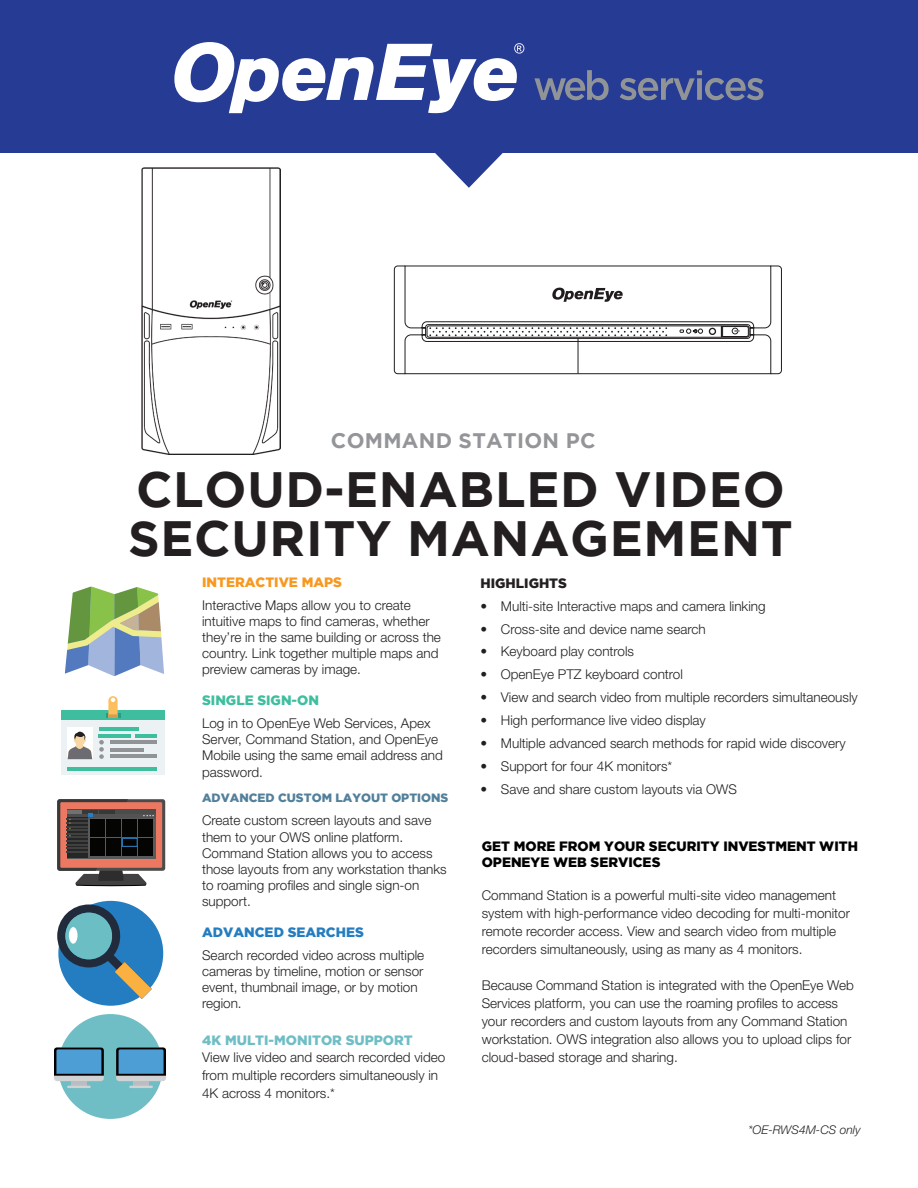
<style>
.page{position:relative;width:918px;height:1188px;background:#fff}
.page>*{position:absolute;margin:0;border:0;box-sizing:border-box;transform-origin:0 0}
.t1{font:700 49.5px/49.5px "Gotham";letter-spacing:.015em;color:#231f20}
.t2{font:700 21px "Gotham";letter-spacing:.015em;color:#939598}
.t3{font:300 13.5px/16.2px "Helvetica Neue";color:#231f20}
.t4{font:900 13.5px/16.2px "Gotham";color:#000001}
.t5{font:900 13.5px "Gotham";color:#6fbec5}
.t6{font:900 13.5px "Gotham";color:#237dc0}
.t7{font:900 13.5px "Gotham";color:#f7981f}
.t8{font:900 13.5px "Gotham";color:#3fbe9f}
.t9{font:900 13.5px "Gotham";color:#231f20}
.t10{font:900 12px "Gotham";color:#52809a}
.t11{font:italic 300 12px "Helvetica Neue";color:#231f20}
</style>
<div class="page">
<div style="left:0;top:0;width:918px;height:152px;background:#263b93"></div>
<svg style="left:174px;top:42px;width:350px;height:146px"></svg>
<svg style="left:534px;top:70px;width:75px;height:30px"></svg>
<svg style="left:620px;top:70px;width:143px;height:30px"></svg>
<div style="left:61px;top:710px;width:104px;height:65px;background:#ecf2f4"></div>
<div style="left:67px;top:727px;width:25px;height:32px;background:#fff"></div>
<div style="left:61px;top:710px;width:104px;height:10px;background:#3fbe9f"></div>
<hr style="left:99px;top:727px;width:39px;height:4px;background:#3fbe9f">
<hr style="left:111px;top:741px;width:46px;height:3px;background:#919497">
<hr style="left:111px;top:748px;width:33px;height:3px;background:#919497">
<hr style="left:111px;top:754px;width:46px;height:4px;background:#919497">
<hr style="left:67px;top:768px;width:90px;height:3px;background:#3fbe9f">
<hr style="left:99px;top:734px;width:32px;height:3px;background:#3fbe9f">
<hr style="left:135px;top:734px;width:22px;height:3px;background:#3fbe9f">
<div style="left:106px;top:713px;width:15px;height:5px;background:#2d9a83"></div>
<svg style="left:108px;top:714px;width:10px;height:4px"></svg>
<svg style="left:108px;top:696px;width:10px;height:18px"></svg>
<svg style="left:68px;top:732px;width:24px;height:27px"></svg>
<svg style="left:99px;top:740px;width:5px;height:19px"></svg>
<div style="left:58px;top:901px;width:105px;height:105px;background:#237dc0;border-radius:50%"></div>
<div style="left:58px;top:1014px;width:105px;height:105px;background:#6fbec5;border-radius:50%"></div>
<div style="left:54px;top:1047px;width:50px;height:34px;background:#d1d2d4;border-radius:3px"></div>
<svg style="left:54px;top:1047px;width:50px;height:29px"></svg>
<div style="left:71px;top:1081px;width:16px;height:5px;background:#bcbdc0"></div>
<hr style="left:67px;top:1086px;width:24px;height:2px;background:#d1d2d4">
<div style="left:116px;top:1047px;width:50px;height:34px;background:#d1d2d4;border-radius:3px"></div>
<svg style="left:116px;top:1047px;width:50px;height:29px"></svg>
<div style="left:133px;top:1081px;width:16px;height:5px;background:#bcbdc0"></div>
<hr style="left:129px;top:1086px;width:24px;height:2px;background:#d1d2d4">
<svg style="left:393px;top:265px;width:389px;height:110px"></svg>
<img style="left:142px;top:168px;width:138px;height:286px">
<div style="left:57px;top:799px;width:108px;height:72px;background:linear-gradient(to bottom,#4d4c4c,#4d4c4c);border-radius:3px"></div>
<svg style="left:60px;top:802px;width:102px;height:66px"></svg>
<div style="left:67px;top:809px;width:88px;height:8px;background:#4d4c4c"></div>
<hr style="left:88px;top:814px;width:67px;height:3px;background:#535353">
<svg style="left:57px;top:799px;width:97px;height:87px;background:#634c47"></svg>
<svg style="left:57px;top:904px;width:95px;height:95px"></svg>
<svg style="left:64px;top:586px;width:100px;height:90px"></svg>
<h2 class="t2" style="left:331px;top:428px;width:266px">COMMAND STATION PC</h2>
<h1 class="t1" style="left:128px;top:463px;width:666px">CLOUD-ENABLED VIDEO<br>SECURITY MANAGEMENT</h1>
<p class="t7" style="left:202px;top:574px;width:141px">INTERACTIVE MAPS</p>
<p class="t3" style="left:202px;top:596px;width:240px">Interactive Maps allow you to create intuitive maps to find cameras, whether they’re in the same building or across the country. Link together multiple maps and preview cameras by image.</p>
<p class="t8" style="left:202px;top:692px;width:118px">SINGLE SIGN-ON</p>
<p class="t3" style="left:202px;top:715px;width:242px">Log in to OpenEye Web Services, Apex<br>Server, Command Station, and OpenEye<br>Mobile using the same email address and password.</p>
<p class="t10" style="left:202px;top:791px;width:248px">ADVANCED CUSTOM LAYOUT OPTIONS</p>
<p class="t3" style="left:202px;top:812px;width:246px">Create custom screen layouts and save them to your OWS online platform.<br>Command Station allows you to access those layouts from any workstation thanks to roaming profiles and single sign-on support.</p>
<p class="t6" style="left:202px;top:924px;width:163px">ADVANCED SEARCHES</p>
<p class="t3" style="left:202px;top:947px;width:224px">Search recorded video across multiple cameras by timeline, motion or sensor event, thumbnail image, or by motion region.</p>
<p class="t5" style="left:202px;top:1032px;width:212px">4K MULTI-MONITOR SUPPORT</p>
<p class="t3" style="left:202px;top:1048px;width:245px;line-height:18px">View live video and search recorded video from multiple recorders simultaneously in<br>4K across 4 monitors.*</p>
<p class="t9" style="left:481px;top:575px;width:88px">HIGHLIGHTS</p>
<p class="t3" style="left:481px;top:597px;width:287px">• Multi-site Interactive maps and camera linking</p>
<p class="t3" style="left:481px;top:620px;width:227px">• Cross-site and device name search</p>
<p class="t3" style="left:481px;top:643px;width:155px">• Keyboard play controls</p>
<p class="t3" style="left:481px;top:666px;width:204px">• OpenEye PTZ keyboard control</p>
<p class="t3" style="left:481px;top:689px;width:379px">• View and search video from multiple recorders simultaneously</p>
<p class="t3" style="left:481px;top:712px;width:227px">• High performance live video display</p>
<p class="t3" style="left:481px;top:735px;width:367px">• Multiple advanced search methods for rapid wide discovery</p>
<p class="t3" style="left:481px;top:758px;width:193px">• Support for four 4K monitors*</p>
<p class="t3" style="left:481px;top:781px;width:258px">• Save and share custom layouts via OWS</p>
<p class="t4" style="left:482px;top:838px;width:378px">GET MORE FROM YOUR SECURITY INVESTMENT WITH<br>OPENEYE WEB SERVICES</p>
<p class="t3" style="left:482px;top:886px;width:370px;line-height:18px">Command Station is a powerful multi-site video management system with high-performance video decoding for multi-monitor remote recorder access. View and search video from multiple recorders simultaneously, using as many as 4 monitors.</p>
<p class="t3" style="left:482px;top:976px;width:374px;line-height:18px">Because Command Station is integrated with the OpenEye Web Services platform, you can use the roaming profiles to access your recorders and custom layouts from any Command Station workstation. OWS integration also allows you to upload clips for cloud-based storage and sharing.</p>
<p class="t11" style="left:748px;top:1123px;width:114px">*OE-RWS4M-CS only</p>
</div>
